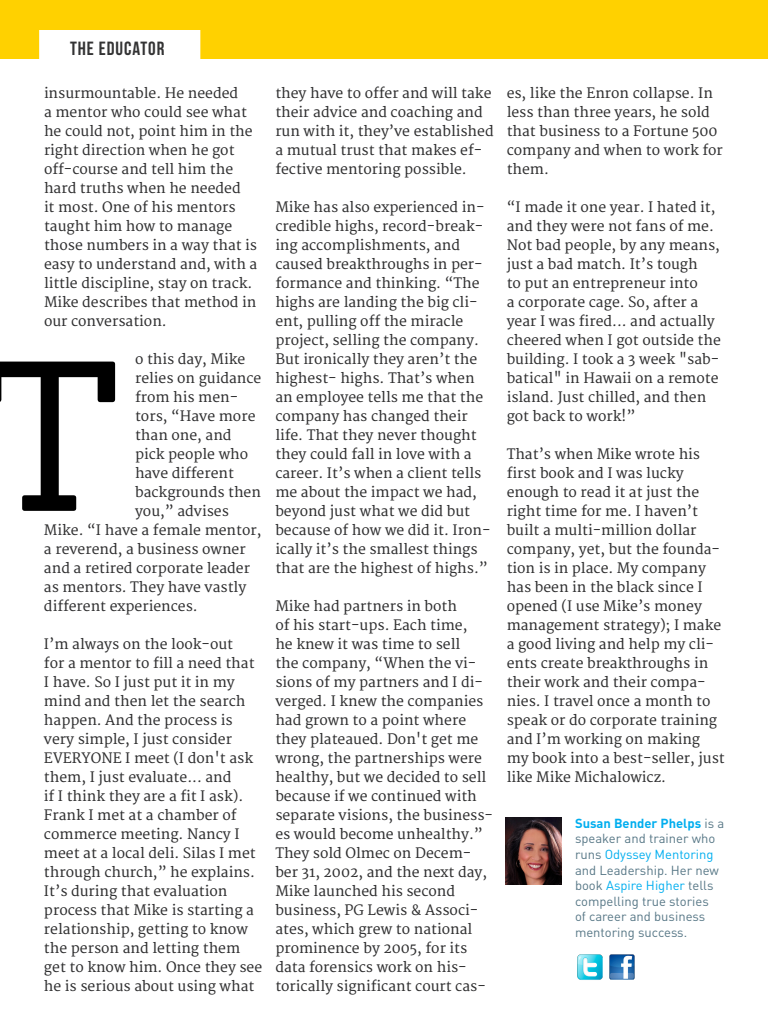
<style>
.page{position:relative;width:768px;height:1024px;background:#fff}
.page>*{position:absolute;margin:0;border:0;box-sizing:border-box;transform-origin:0 0}
.t1{font:207.9px "Sanchez";color:#000}
.t2{font:19.1px "Bebas Neue";letter-spacing:.05em;color:#333334}
.t3{font:14px/19px "Merriweather";color:#2e2e2f}
.t4{font:13px/15.6px "DIN Pro";color:#577786}
.s1{font-weight:700;color:#00aeef}
.s2{color:#00aeef}
</style>
<div class="page">
<svg style="left:0;top:0;width:768px;height:59px;background:#ffd51a"></svg>
<img style="left:506px;top:818px;width:56px;height:67px">
<img style="left:577px;top:954px;width:26px;height:26px">
<img style="left:609px;top:954px;width:26px;height:26px">
<h2 class="t2" style="left:70px;top:38px;width:96px">THE EDUCATOR</h2>
<p class="t3" style="left:44px;top:84px;width:215px">insurmountable. He needed<br>a mentor who could see what he could not, point him in the right direction when he got off-course and tell him the hard truths when he needed<br>it most. One of his mentors taught him how to manage those numbers in a way that is easy to understand and, with a little discipline, stay on track.<br>Mike describes that method in our conversation.</p>
<p class="t3" style="left:135px;top:350px;width:112px">o this day, Mike</p>
<p class="t3" style="left:135px;top:369px;width:128px">relies on guidance</p>
<p class="t3" style="left:135px;top:388px;width:105px">from his men-</p>
<p class="t3" style="left:135px;top:407px;width:122px">tors, “Have more</p>
<p class="t3" style="left:135px;top:426px;width:98px">than one, and</p>
<p class="t3" style="left:135px;top:445px;width:115px">pick people who</p>
<p class="t3" style="left:135px;top:464px;width:100px">have different</p>
<p class="t3" style="left:135px;top:483px;width:127px">backgrounds then</p>
<p class="t3" style="left:135px;top:502px;width:95px">you,” advises</p>
<p class="t3" style="left:44px;top:521px;width:219px">Mike. “I have a female mentor,</p>
<p class="t3" style="left:44px;top:540px;width:203px">a reverend, a business owner</p>
<p class="t3" style="left:44px;top:559px;width:208px">and a retired corporate leader</p>
<p class="t3" style="left:44px;top:578px;width:204px">as mentors. They have vastly</p>
<p class="t3" style="left:44px;top:597px;width:155px">different experiences.</p>
<p class="t3" style="left:44px;top:635px;width:220px">I’m always on the look-out<br>for a mentor to fill a need that<br>I have. So I just put it in my mind and then let the search happen. And the process is very simple, I just consider<br>EVERYONE I meet (I don't ask them, I just evaluate... and<br>if I think they are a fit I ask).<br>Frank I met at a chamber of commerce meeting. Nancy I meet at a local deli. Silas I met through church,” he explains.<br>It’s during that evaluation process that Mike is starting a relationship, getting to know the person and letting them get to know him. Once they see he is serious about using what</p>
<h1 class="t1" style="left:-26px;top:302px;width:153px">T</h1>
<p class="t3" style="left:275px;top:84px;width:220px">they have to offer and will take their advice and coaching and run with it, they’ve established a mutual trust that makes ef&shy;fective mentoring possible.</p>
<p class="t3" style="left:275px;top:198px;width:217px">Mike has also experienced in&shy;credible highs, record-break&shy;ing accomplishments, and caused breakthroughs in per&shy;formance and thinking. “The highs are landing the big cli&shy;ent, pulling off the miracle project, selling the company.<br>But ironically they aren’t the highest- highs. That’s when an employee tells me that the company has changed their life. That they never thought they could fall in love with a career. It’s when a client tells me about the impact we had, beyond just what we did but because of how we did it. Iron&shy;ically it’s the smallest things that are the highest of highs.”</p>
<p class="t3" style="left:275px;top:597px;width:219px">Mike had partners in both<br>of his start-ups. Each time,<br>he knew it was time to sell<br>the company, “When the vi&shy;sions of my partners and I di&shy;verged. I knew the companies had grown to a point where they plateaued. Don't get me wrong, the partnerships were healthy, but we decided to sell because if we continued with separate visions, the business&shy;es would become unhealthy.”<br>They sold Olmec on Decem&shy;ber 31, 2002, and the next day,<br>Mike launched his second business, PG Lewis &amp; Associ&shy;ates, which grew to national prominence by 2005, for its data forensics work on his&shy;torically significant court cas-</p>
<p class="t3" style="left:507px;top:84px;width:218px">es, like the Enron collapse. In less than three years, he sold that business to a Fortune 500 company and when to work for them.</p>
<p class="t3" style="left:507px;top:198px;width:216px">“I made it one year. I hated it, and they were not fans of me.<br>Not bad people, by any means, just a bad match. It’s tough<br>to put an entrepreneur into<br>a corporate cage. So, after a year I was fired... and actually cheered when I got outside the building. I took a 3 week "sab&shy;batical" in Hawaii on a remote island. Just chilled, and then got back to work!”</p>
<p class="t3" style="left:507px;top:445px;width:220px">That’s when Mike wrote his first book and I was lucky enough to read it at just the right time for me. I haven’t built a multi-million dollar company, yet, but the founda&shy;tion is in place. My company has been in the black since I opened (I use Mike’s money management strategy); I make a good living and help my cli&shy;ents create breakthroughs in their work and their compa&shy;nies. I travel once a month to speak or do corporate training and I’m working on making my book into a best-seller, just like Mike Michalowicz.</p>
<p class="t4" style="left:575px;top:815px;width:151px"><span class="s1">Susan Bender Phelps</span> is a speaker and trainer who runs <span class="s2">Odyssey Mentoring </span>and Leadership. Her new book <span class="s2">Aspire Higher</span> tells compelling true stories<br>of career and business mentoring success.</p>
</div>
